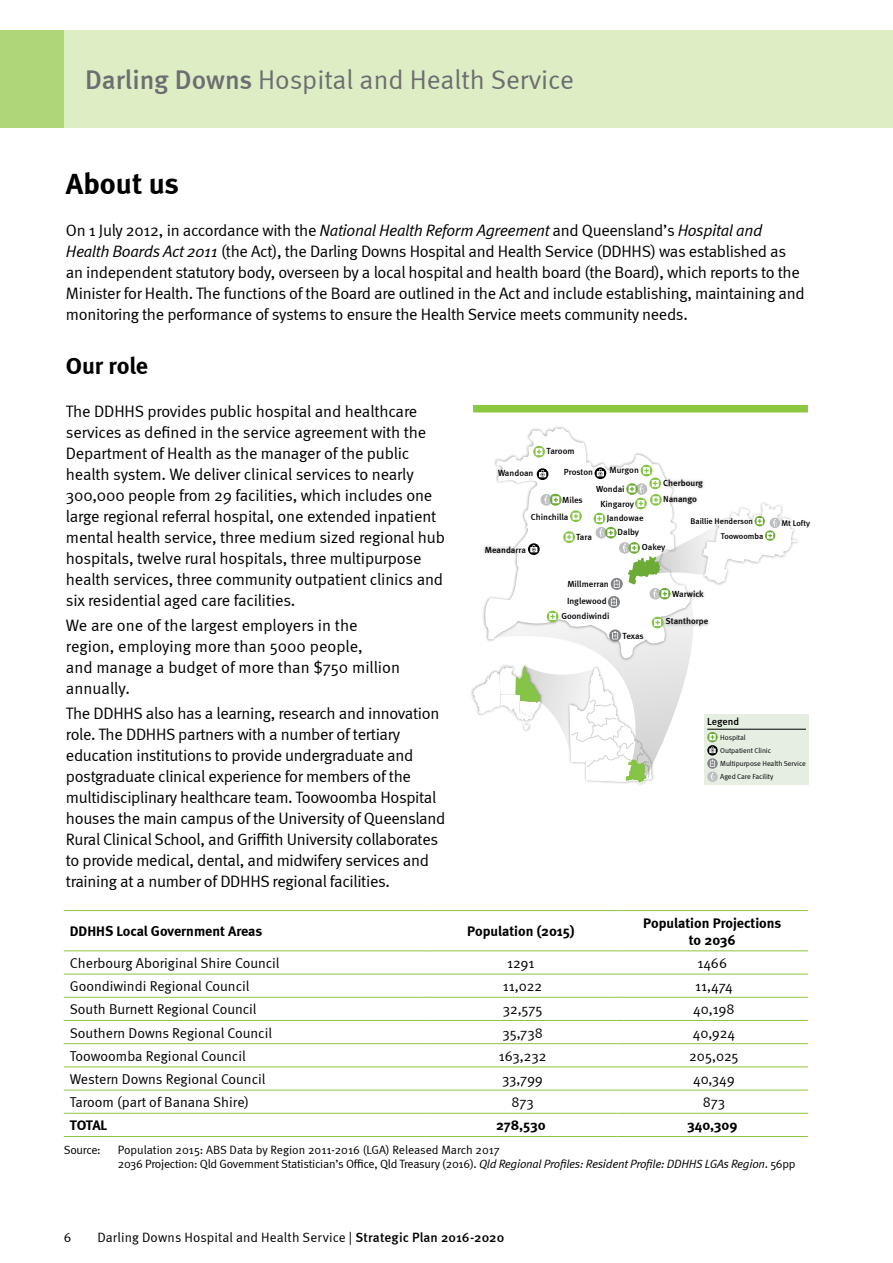
<style>
.page{position:relative;width:893px;height:1263px;background:#fff}
.page>*{position:absolute;margin:0;border:0;box-sizing:border-box;transform-origin:0 0}
.t1{font:700 30px "Meta";color:#000}
.t2{font:27px "Meta Normal";color:#6d6e71}
.t3{font:700 24px "Meta";letter-spacing:-.01em;color:#000}
.t4{font:16.5px/21px "Meta Normal";letter-spacing:-.02em;color:#000}
.t5{font:16.5px/21px "Meta Normal";color:#000}
.t6{font:14.25px "Meta Normal";color:#000}
.t7{font:700 14.25px/17.1px "Meta";color:#000;text-align:center}
.t8{font:13.5px "Meta Normal";letter-spacing:.005em;color:#000}
.t9{font:12px/14.4px "Meta Normal";letter-spacing:-.02em;color:#000}
.t10{font:500 10.35px "Meta";letter-spacing:-.005em;color:#000}
.t11{font:500 8.85px/17.2px "Meta";color:#000}
.t12{font:500 8.25px "Meta";color:#000}
.t13{font:7.35px/13.2px "Meta Normal";letter-spacing:-.01em;color:#000}
.s1{font-family:"Meta";font-weight:500}
.s2{font-style:italic}
</style>
<div class="page">
<div style="left:473px;top:405px;width:335px;height:7px;background:#8dc63f"></div>
<svg style="left:494px;top:429px;width:168px;height:38px"></svg>
<div style="left:641px;top:465px;width:11px;height:11px;background:#85c446;border-radius:50%"></div>
<svg style="left:533px;top:446px;width:12px;height:11px"></svg>
<svg style="left:536px;top:448px;width:7px;height:7px"></svg>
<div style="left:470px;top:663px;width:74px;height:70px;background:#000;opacity:.4"></div>
<div style="left:705px;top:714px;width:104px;height:71px;background:#e6eee2"></div>
<hr style="left:707px;top:729px;width:99px;height:1px;background:#000">
<svg style="left:473px;top:467px;width:324px;height:317px"></svg>
<hr style="left:64px;top:910px;width:361px;height:1px;background:#8dc63f">
<hr style="left:425px;top:910px;width:192px;height:1px;background:#8dc63f">
<hr style="left:617px;top:910px;width:191px;height:1px;background:#8dc63f">
<hr style="left:64px;top:950px;width:361px;height:1px;background:#8dc63f">
<hr style="left:425px;top:950px;width:192px;height:1px;background:#8dc63f">
<hr style="left:617px;top:950px;width:191px;height:1px;background:#8dc63f">
<hr style="left:64px;top:974px;width:361px;height:1px;background:#8dc63f">
<hr style="left:425px;top:974px;width:192px;height:1px;background:#8dc63f">
<hr style="left:617px;top:974px;width:191px;height:1px;background:#8dc63f">
<hr style="left:64px;top:997px;width:361px;height:1px;background:#8dc63f">
<hr style="left:425px;top:997px;width:192px;height:1px;background:#8dc63f">
<hr style="left:617px;top:997px;width:191px;height:1px;background:#8dc63f">
<hr style="left:64px;top:1020px;width:361px;height:1px;background:#8dc63f">
<hr style="left:425px;top:1020px;width:192px;height:1px;background:#8dc63f">
<hr style="left:617px;top:1020px;width:191px;height:1px;background:#8dc63f">
<hr style="left:64px;top:1043px;width:361px;height:1px;background:#8dc63f">
<hr style="left:425px;top:1043px;width:192px;height:1px;background:#8dc63f">
<hr style="left:617px;top:1043px;width:191px;height:1px;background:#8dc63f">
<hr style="left:64px;top:1066px;width:361px;height:1px;background:#8dc63f">
<hr style="left:425px;top:1066px;width:192px;height:1px;background:#8dc63f">
<hr style="left:617px;top:1066px;width:191px;height:1px;background:#8dc63f">
<hr style="left:64px;top:1090px;width:361px;height:1px;background:#8dc63f">
<hr style="left:425px;top:1090px;width:192px;height:1px;background:#8dc63f">
<hr style="left:617px;top:1090px;width:191px;height:1px;background:#8dc63f">
<hr style="left:64px;top:1113px;width:361px;height:1px;background:#8dc63f">
<hr style="left:425px;top:1113px;width:192px;height:1px;background:#8dc63f">
<hr style="left:617px;top:1113px;width:191px;height:1px;background:#8dc63f">
<hr style="left:64px;top:1136px;width:361px;height:1px;background:#8dc63f">
<hr style="left:425px;top:1136px;width:192px;height:1px;background:#8dc63f">
<hr style="left:617px;top:1136px;width:191px;height:1px;background:#8dc63f">
<div style="left:64px;top:30px;width:829px;height:98px;background:#ddeec5"></div>
<div style="left:0;top:30px;width:64px;height:98px;background:#afd778"></div>
<h2 class="t2" style="left:85px;top:64px;width:490px"><span class="s1">Darling Downs</span> Hospital and Health Service</h2>
<h1 class="t1" style="left:66px;top:165px;width:115px">About us</h1>
<p class="t4" style="left:66px;top:220px;width:740px">On 1 July 2012, in accordance with the <span class="s2">National Health Reform Agreement</span> and Queensland’s <span class="s2">Hospital and Health Boards Act 2011</span> (the Act), the Darling Downs Hospital and Health Service (DDHHS) was established as an independent statutory body, overseen by a local hospital and health board (the Board), which reports to the Minister for Health. The functions of the Board are outlined in the Act and include establishing, maintaining and monitoring the performance of systems to ensure the Health Service meets community needs.</p>
<h3 class="t3" style="left:66px;top:352px;width:84px">Our role</h3>
<p class="t4" style="left:66px;top:400px;width:380px">The DDHHS provides public hospital and healthcare services as defined in the service agreement with the Department of Health as the manager of the public health system. We deliver clinical services to nearly 300,000 people from 29 facilities, which includes one large regional referral hospital, one extended inpatient mental health service, three medium sized regional hub hospitals, twelve rural hospitals, three multipurpose health services, three community outpatient clinics and six residential aged care facilities.</p>
<p class="t5" style="left:66px;top:614px;width:336px">We are one of the largest employers in the region, employing more than 5000 people,<br>and manage a budget of more than $750 million annually.</p>
<p class="t4" style="left:66px;top:703px;width:381px">The DDHHS also has a learning, research and innovation role. The DDHHS partners with a number of tertiary education institutions to provide undergraduate and postgraduate clinical experience for members of the multidisciplinary healthcare team. Toowoomba Hospital houses the main campus of the University of Queensland Rural Clinical School, and Griffith University collaborates to provide medical, dental, and midwifery services and training at a number of DDHHS regional facilities.</p>
<p class="t11" style="left:547px;top:442px;width:29px">Taroom</p>
<p class="t11" style="left:596px;top:460px;width:44px;line-height:18.9px;text-indent:13px">Murgon<br>Wondai</p>
<p class="t11" style="left:600px;top:495px;width:35px">Kingaroy</p>
<p class="t11" style="left:564px;top:463px;width:31px">Proston</p>
<p class="t11" style="left:498px;top:464px;width:37px">Wandoan</p>
<p class="t11" style="left:531px;top:491px;width:54px;text-indent:31px">Miles<br>Chinchilla</p>
<p class="t11" style="left:485px;top:541px;width:43px">Meandarra</p>
<p class="t11" style="left:663px;top:475px;width:41px;line-height:16.2px">Cherbourg<br>Nanango</p>
<p class="t11" style="left:618px;top:511px;width:28px;line-height:14.1px;text-indent:-11px">Jandowae<br>Dalby</p>
<p class="t11" style="left:642px;top:538px;width:25px">Oakey</p>
<p class="t11" style="left:567px;top:575px;width:43px">Millmerran</p>
<p class="t11" style="left:561px;top:607px;width:50px">Goondiwindi</p>
<p class="t12" style="left:691px;top:516px;width:64px">Baillie Henderson</p>
<p class="t12" style="left:781px;top:518px;width:30px">Mt Lofty</p>
<p class="t12" style="left:721px;top:531px;width:44px">Toowoomba</p>
<p class="t11" style="left:576px;top:528px;width:17px">Tara</p>
<p class="t11" style="left:672px;top:585px;width:33px">Warwick</p>
<p class="t11" style="left:666px;top:613px;width:44px">Stanthorpe</p>
<p class="t11" style="left:567px;top:592px;width:41px">Inglewood</p>
<p class="t11" style="left:623px;top:627px;width:23px">Texas</p>
<p class="t10" style="left:707px;top:715px;width:33px">Legend</p>
<p class="t13" style="left:720px;top:730px;width:87px">Hospital<br>Outpatient Clinic<br>Multipurpose Health Service<br>Aged Care Facility</p>
<p class="t7" style="left:70px;top:923px;width:194px">DDHHS Local Government Areas</p>
<p class="t7" style="left:467px;top:923px;width:109px">Population (2015)</p>
<p class="t7" style="left:643px;top:914px;width:140px">Population Projections to 2036</p>
<p class="t6" style="left:70px;top:955px;width:211px">Cherbourg Aboriginal Shire Council</p>
<p class="t6" style="left:507px;top:955px;width:29px">1291</p>
<p class="t6" style="left:697px;top:955px;width:31px">1466</p>
<p class="t6" style="left:70px;top:978px;width:181px">Goondiwindi Regional Council</p>
<p class="t6" style="left:503px;top:978px;width:41px">11,022</p>
<p class="t6" style="left:695px;top:978px;width:39px">11,474</p>
<p class="t6" style="left:70px;top:1001px;width:188px">South Burnett Regional Council</p>
<p class="t6" style="left:503px;top:1001px;width:41px">32,575</p>
<p class="t6" style="left:693px;top:1001px;width:43px">40,198</p>
<p class="t6" style="left:70px;top:1024px;width:204px">Southern Downs Regional Council</p>
<p class="t6" style="left:502px;top:1024px;width:42px">35,738</p>
<p class="t6" style="left:693px;top:1024px;width:44px">40,924</p>
<p class="t6" style="left:70px;top:1048px;width:177px">Toowoomba Regional Council</p>
<p class="t6" style="left:499px;top:1048px;width:49px">163,232</p>
<p class="t6" style="left:689px;top:1048px;width:51px">205,025</p>
<p class="t6" style="left:70px;top:1071px;width:197px">Western Downs Regional Council</p>
<p class="t6" style="left:502px;top:1071px;width:42px">33,799</p>
<p class="t6" style="left:693px;top:1071px;width:43px">40,349</p>
<p class="t6" style="left:70px;top:1094px;width:181px">Taroom (part of Banana Shire)</p>
<p class="t6" style="left:511px;top:1094px;width:24px">873</p>
<p class="t6" style="left:703px;top:1094px;width:24px">873</p>
<p class="t7" style="left:70px;top:1117px;width:39px">TOTAL</p>
<p class="t7" style="left:496px;top:1117px;width:51px">278,530</p>
<p class="t7" style="left:687px;top:1117px;width:52px">340,309</p>
<p class="t9" style="left:64px;top:1142px;width:39px">Source:</p>
<p class="t9" style="left:118px;top:1142px;width:679px">Population 2015: ABS Data by Region 2011-2016 (LGA) Released March 2017<br>2036 Projection: Qld Government Statistician’s Office, Qld Treasury (2016). <span class="s2">Qld Regional Profiles: Resident Profile: DDHHS LGAs Region</span>. 56pp</p>
<p class="t8" style="left:64px;top:1229px;width:9px">6</p>
<p class="t8" style="left:97px;top:1229px;width:408px">Darling Downs Hospital and Health Service | <span class="s1">Strategic Plan 2016-2020</span></p>
</div>
